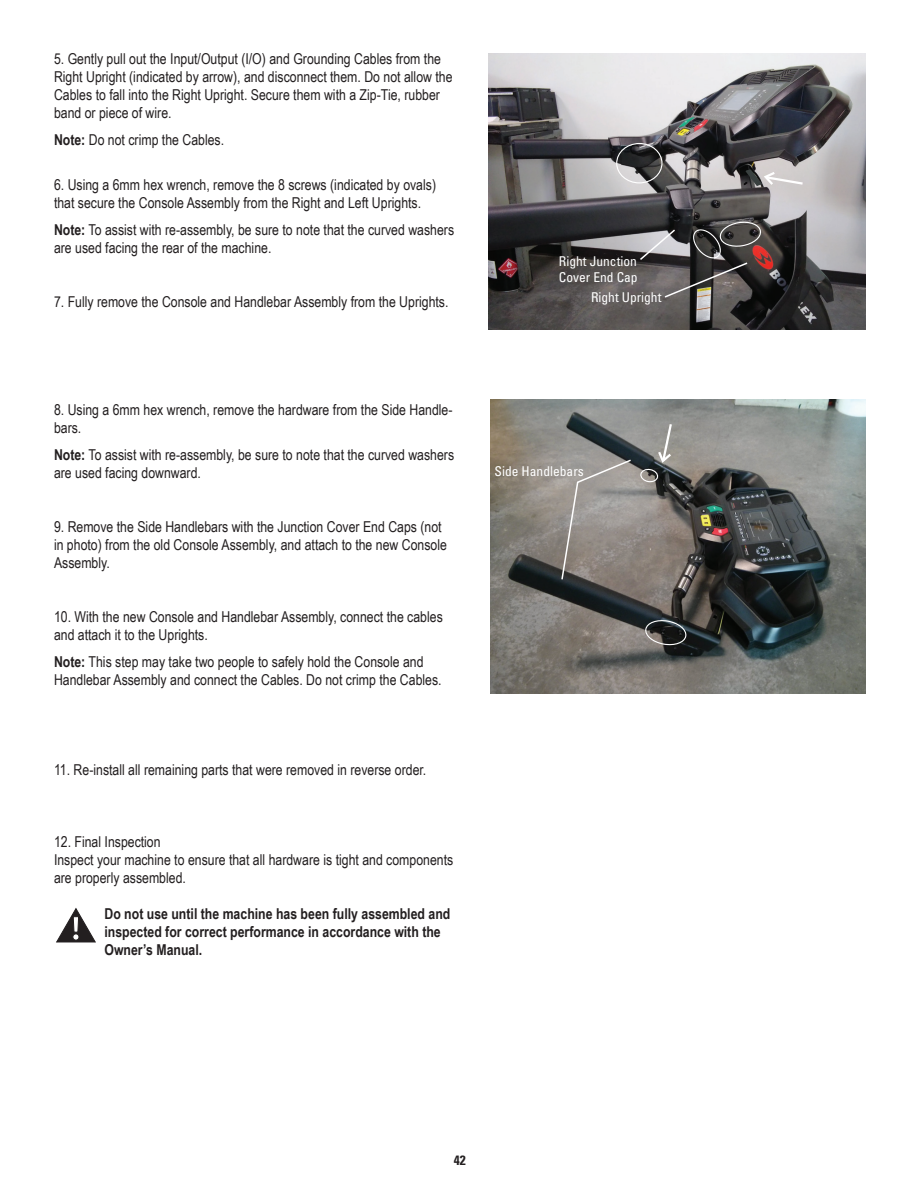
<style>
.page{position:relative;width:918px;height:1188px;background:#fff}
.page>*{position:absolute;margin:0;border:0;box-sizing:border-box;transform-origin:0 0}
.t1{font:15px/18px "Arial Narrow";color:#231f20}
.t2{font:700 15px/18px "Arial Narrow";color:#231f20}
.t3{font:condensed 13.5px/16.2px "Univers";color:#fff}
.t4{font:700 condensed 13.5px "Univers";color:#231f20}
.s1{font-weight:700}
</style>
<div class="page">
<svg style="left:56px;top:908px;width:40px;height:35px"></svg>
<img style="left:489px;top:53px;width:376px;height:277px">
<svg style="left:745px;top:169px;width:60px;height:18px"></svg>
<img style="left:490px;top:399px;width:376px;height:294px">
<svg style="left:643px;top:618px;width:45px;height:28px"></svg>
<svg style="left:639px;top:422px;width:34px;height:61px;background:#7f807f"></svg>
<svg style="left:560px;top:458px;width:73px;height:123px;background:#98938e"></svg>
<div style="left:616px;top:143px;width:47px;height:40px;border:1px solid #fff;border-radius:50%"></div>
<svg style="left:638px;top:221px;width:123px;height:78px;background:#5b5656"></svg>
<p class="t1" style="left:54px;top:49px;width:400px">5. Gently pull out the Input/Output (I/O) and Grounding Cables from the Right Upright (indicated by arrow), and disconnect them. Do not allow the Cables to fall into the Right Upright. Secure them with a Zip-Tie, rubber band or piece of wire.</p>
<p class="t1" style="left:54px;top:130px;width:172px"><span class="s1">Note:</span> Do not crimp the Cables.</p>
<p class="t1" style="left:54px;top:175px;width:384px">6. Using a 6mm hex wrench, remove the 8 screws (indicated by ovals) that secure the Console Assembly from the Right and Left Uprights.</p>
<p class="t1" style="left:54px;top:220px;width:402px"><span class="s1">Note:</span> To assist with re-assembly, be sure to note that the curved washers are used facing the rear of the machine.</p>
<p class="t1" style="left:54px;top:292px;width:396px">7. Fully remove the Console and Handlebar Assembly from the Uprights.</p>
<p class="t1" style="left:54px;top:400px;width:400px">8. Using a 6mm hex wrench, remove the hardware from the Side Handle&shy;bars.</p>
<p class="t1" style="left:54px;top:445px;width:402px"><span class="s1">Note:</span> To assist with re-assembly, be sure to note that the curved washers are used facing downward.</p>
<p class="t1" style="left:54px;top:517px;width:394px">9. Remove the Side Handlebars with the Junction Cover End Caps (not in photo) from the old Console Assembly, and attach to the new Console<br>Assembly.</p>
<p class="t1" style="left:54px;top:607px;width:390px">10. With the new Console and Handlebar Assembly, connect the cables and attach it to the Uprights.</p>
<p class="t1" style="left:54px;top:652px;width:389px"><span class="s1">Note:</span> This step may take two people to safely hold the Console and<br>Handlebar Assembly and connect the Cables. Do not crimp the Cables.</p>
<p class="t1" style="left:54px;top:760px;width:374px">11. Re-install all remaining parts that were removed in reverse order.</p>
<p class="t1" style="left:54px;top:832px;width:401px">12. Final Inspection<br>Inspect your machine to ensure that all hardware is tight and components are properly assembled.</p>
<p class="t2" style="left:104px;top:904px;width:347px">Do not use until the machine has been fully assembled and inspected for correct performance in accordance with the<br>Owner’s Manual.</p>
<p class="t3" style="left:559px;top:253px;width:80px">Right Junction<br>Cover End Cap</p>
<p class="t3" style="left:591px;top:289px;width:72px">Right Upright</p>
<p class="t3" style="left:495px;top:463px;width:91px">Side Handlebars</p>
<p class="t4" style="left:454px;top:1152px;width:13px">42</p>
</div>
